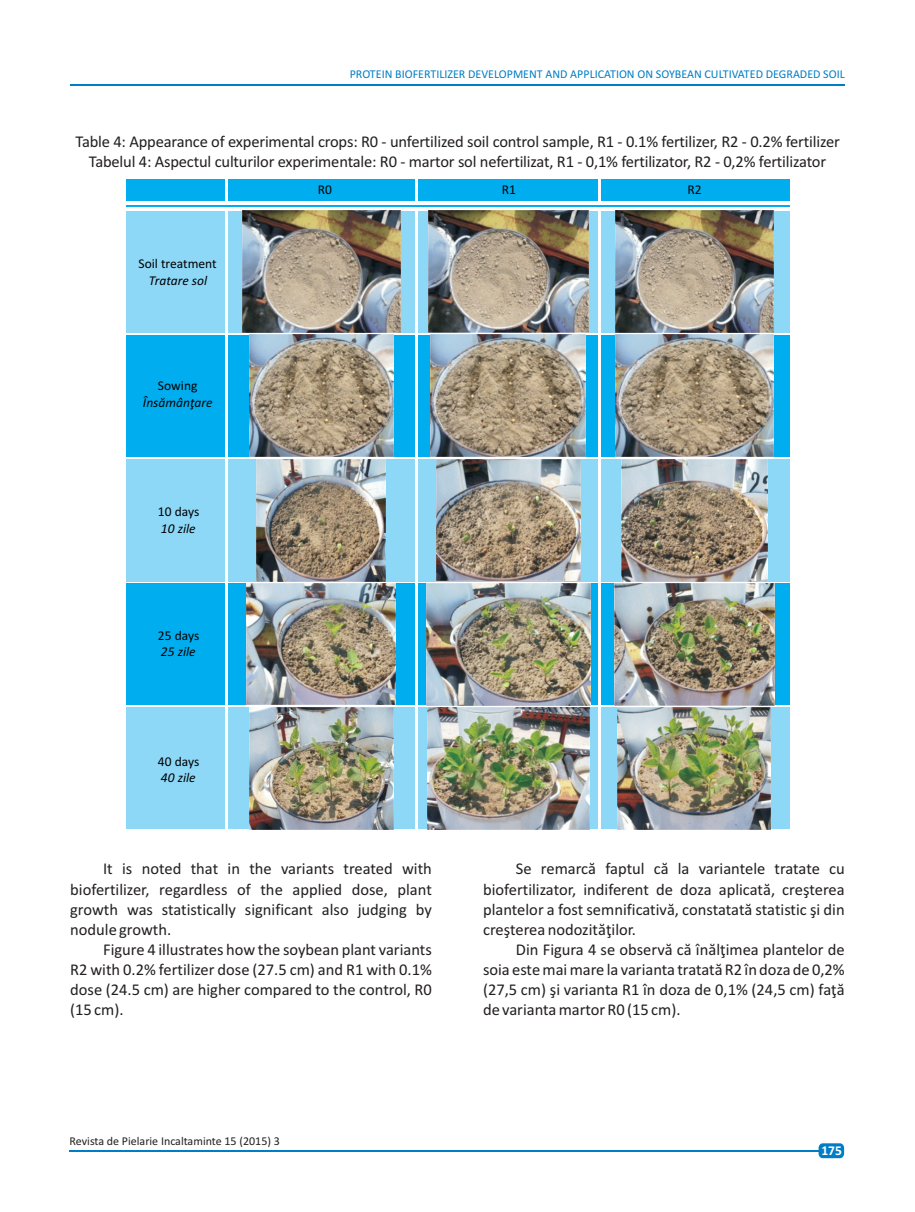
<style>
.page{position:relative;width:915px;height:1212px;background:#fff}
.page>*{position:absolute;margin:0;border:0;box-sizing:border-box;transform-origin:0 0}
.t1{font:16.5px/20.1px "Calibri";letter-spacing:-.01em;color:#231f20;text-align:justify}
.t2{font:13.5px "Calibri";color:#010202}
.t3{font:italic 13.5px "Calibri";color:#010202}
.t4{font:700 13.5px "Calibri";color:#fff}
.t5{font:12px "Calibri";color:#007ec5}
.t6{font:12px "Calibri";color:#231f20}
</style>
<div class="page">
<div style="left:126px;top:179px;width:662px;height:21px;background:#00aeef"></div>
<div style="left:126px;top:707px;width:662px;height:122px;background:#8dd7f7"></div>
<div style="left:126px;top:459px;width:662px;height:122px;background:#8dd7f7"></div>
<div style="left:126px;top:211px;width:662px;height:122px;background:#8dd7f7"></div>
<div style="left:126px;top:583px;width:662px;height:122px;background:#00aeef"></div>
<div style="left:126px;top:335px;width:662px;height:122px;background:#00aeef"></div>
<hr style="left:225px;top:178px;width:3px;height:652px;background:#fff">
<hr style="left:598px;top:178px;width:2px;height:652px;background:#fff">
<hr style="left:415px;top:178px;width:3px;height:652px;background:#fff">
<hr style="left:126px;top:205px;width:662px;height:1px;background:#00aeef">
<img style="left:242px;top:211px;width:158px;height:122px">
<img style="left:428px;top:211px;width:160px;height:122px">
<img style="left:615px;top:211px;width:158px;height:245px">
<img style="left:249px;top:334px;width:144px;height:122px">
<img style="left:431px;top:334px;width:154px;height:122px">
<img style="left:256px;top:459px;width:130px;height:122px">
<img style="left:436px;top:459px;width:144px;height:121px">
<img style="left:621px;top:459px;width:146px;height:122px">
<img style="left:246px;top:583px;width:150px;height:122px">
<img style="left:426px;top:583px;width:164px;height:122px">
<img style="left:614px;top:583px;width:159px;height:122px">
<img style="left:249px;top:707px;width:144px;height:122px">
<img style="left:427px;top:707px;width:162px;height:122px">
<img style="left:617px;top:707px;width:153px;height:122px">
<hr style="left:70px;top:84px;width:774px;height:1px;background:#007ec5">
<hr style="left:69px;top:1150px;width:774px;height:1px;background:#007ec5">
<div style="left:818px;top:1143px;width:25px;height:15px;background:#007ec5;border-radius:4px"></div>
<p class="t5" style="left:349px;top:69px;width:496px">PROTEIN BIOFERTILIZER DEVELOPMENT AND APPLICATION ON SOYBEAN CULTIVATED DEGRADED SOIL</p>
<p class="t1" style="left:75px;top:133px;width:765px;text-align:center">Table 4: Appearance of experimental crops: R0 - unfertilized soil control sample, R1 - 0.1% fertilizer, R2 - 0.2% fertilizer<br>Tabelul 4: Aspectul culturilor experimentale: R0 - martor sol nefertilizat, R1 - 0,1% fertilizator, R2 - 0,2% fertilizator</p>
<p class="t2" style="left:138px;top:258px;width:80px">Soil treatment</p>
<p class="t3" style="left:149px;top:275px;width:60px">Tratare sol</p>
<p class="t2" style="left:158px;top:380px;width:41px">Sowing</p>
<p class="t3" style="left:143px;top:397px;width:71px">Însãmânþare</p>
<p class="t2" style="left:158px;top:506px;width:43px">10 days</p>
<p class="t3" style="left:161px;top:522px;width:36px">10 zile</p>
<p class="t2" style="left:158px;top:630px;width:43px">25 days</p>
<p class="t3" style="left:161px;top:646px;width:36px">25 zile</p>
<p class="t2" style="left:158px;top:755px;width:43px">40 days</p>
<p class="t3" style="left:161px;top:772px;width:36px">40 zile</p>
<p class="t2" style="left:318px;top:184px;width:16px">R0</p>
<p class="t2" style="left:501px;top:184px;width:16px">R1</p>
<p class="t2" style="left:687px;top:184px;width:16px">R2</p>
<p class="t1" style="left:70px;top:860px;width:363px;text-indent:33px">It is noted that in the variants treated with biofertilizer, regardless of the applied dose, plant growth was statistically significant also judging by nodule growth.</p>
<p class="t1" style="left:70px;top:941px;width:363px;text-indent:33px">Figure 4 illustrates how the soybean plant variants R2 with 0.2% fertilizer dose (27.5 cm) and R1 with 0.1% dose (24.5 cm) are higher compared to the control, R0 (15 cm).</p>
<p class="t6" style="left:69px;top:1136px;width:212px">Revista de Pielarie Incaltaminte 15 (2015) 3</p>
<p class="t1" style="left:483px;top:860px;width:363px;text-indent:33px">Se remarcã faptul cã la variantele tratate cu biofertilizator, indiferent de doza aplicatã, creºterea plantelor a fost semnificativã, constatatã statistic ºi din creºterea nodozitãþilor.</p>
<p class="t1" style="left:483px;top:941px;width:363px;text-indent:33px">Din Figura 4 se observã cã înãlþimea plantelor de soia este mai mare la varianta tratatã R2 în doza de 0,2% (27,5 cm) ºi varianta R1 în doza de 0,1% (24,5 cm) faþã de varianta martor R0 (15 cm).</p>
<p class="t4" style="left:821px;top:1145px;width:22px">175</p>
</div>
